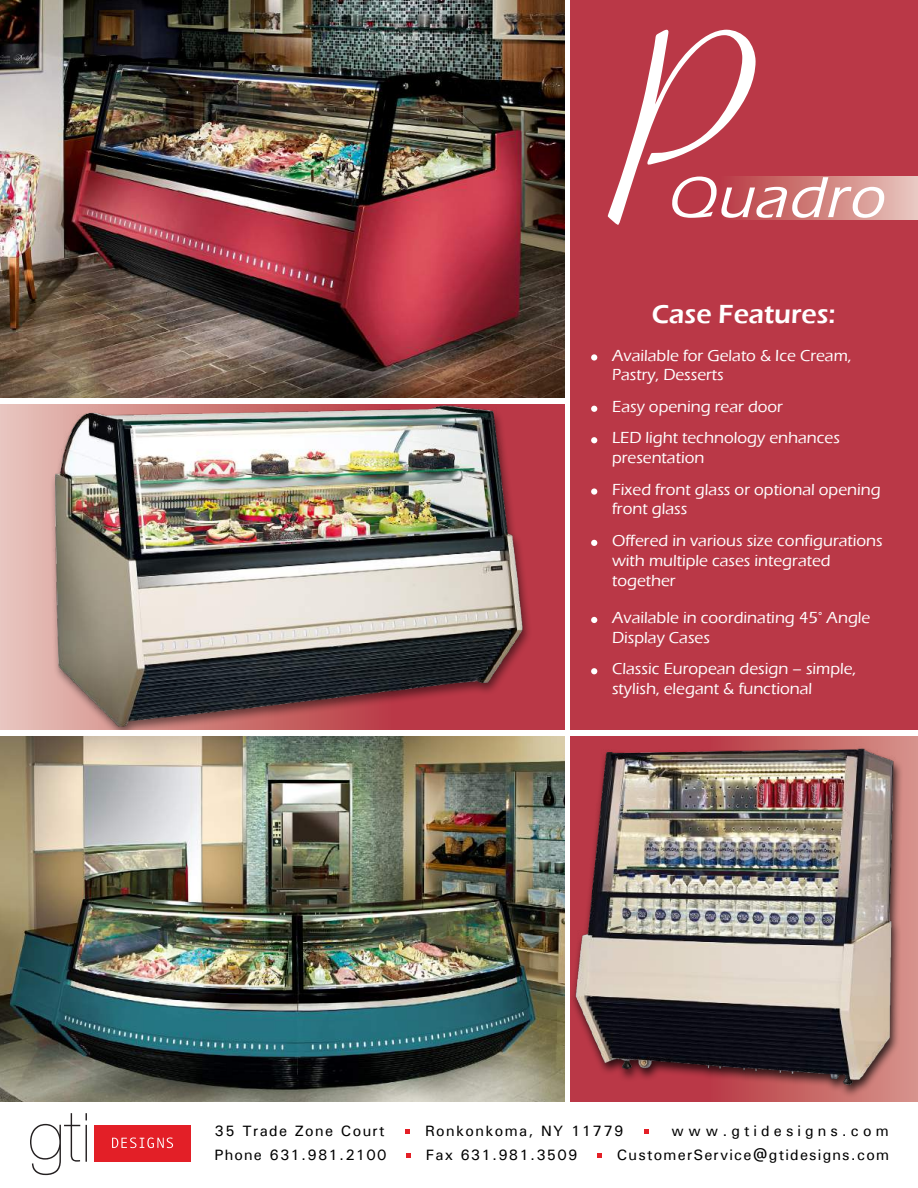
<style>
.page{position:relative;width:918px;height:1188px;background:#fff}
.page>*{position:absolute;margin:0;border:0;box-sizing:border-box;transform-origin:0 0}
.t1{font:225px "Coronet";color:#fff}
.t2{font:italic 500 60px "Eras ITC";color:#fff}
.t3{font:600 27px "Eras ITC";color:#fff}
.t4{font:500 16.5px/19.8px "Eras ITC";color:#fff}
.t5{font:500 15px "Univers";letter-spacing:.08em;color:#000}
.t6{font:500 15px "Univers";letter-spacing:.27em;color:#000}
</style>
<div class="page">
<div style="left:570px;top:0;width:348px;height:732px;background:#ba3847"></div>
<svg style="left:0;top:404px;width:565px;height:326px"></svg>
<img style="left:30px;top:404px;width:531px;height:326px">
<img style="left:0;top:0;width:565px;height:398px">
<img style="left:0;top:736px;width:918px;height:366px">
<div style="left:570px;top:747px;width:333px;height:351px;background:#000;opacity:.75"></div>
<div style="left:565px;top:0;width:5px;height:1106px;background:#fff"></div>
<div style="left:0;top:730px;width:918px;height:6px;background:#fff"></div>
<svg style="left:733px;top:176px;width:185px;height:43px"></svg>
<div style="left:591px;top:354px;width:6px;height:7px;background:#fff;border-radius:50%"></div>
<svg style="left:591px;top:406px;width:6px;height:6px"></svg>
<svg style="left:591px;top:437px;width:6px;height:6px"></svg>
<div style="left:591px;top:488px;width:6px;height:7px;background:#fff;border-radius:50%"></div>
<svg style="left:591px;top:540px;width:6px;height:6px"></svg>
<svg style="left:591px;top:617px;width:6px;height:6px"></svg>
<svg style="left:591px;top:668px;width:6px;height:6px"></svg>
<svg style="left:405px;top:1129px;width:5px;height:4px"></svg>
<svg style="left:644px;top:1129px;width:4px;height:4px"></svg>
<svg style="left:406px;top:1153px;width:5px;height:4px"></svg>
<svg style="left:597px;top:1153px;width:5px;height:4px"></svg>
<svg style="left:30px;top:1113px;width:50px;height:62px"></svg>
<hr style="left:86px;top:1125px;width:1px;height:37px;background:#231f20">
<div style="left:94px;top:1125px;width:97px;height:37px;background:#e31f27"></div>
<svg style="left:112px;top:1138px;width:61px;height:10px"></svg>
<h1 class="t1" style="left:591px;top:-16px;width:122px">P</h1>
<h2 class="t2" style="left:666px;top:164px;width:233px">Quadro</h2>
<h3 class="t3" style="left:652px;top:299px;width:185px">Case Features:</h3>
<p class="t4" style="left:612px;top:345px;width:241px">Available for Gelato &amp; Ice Cream,<br>Pastry, Desserts</p>
<p class="t4" style="left:612px;top:391px;width:229px;line-height:31.5px">Easy opening rear door<br>LED light technology enhances</p>
<p class="t4" style="left:612px;top:442px;width:270px;line-height:31.5px">presentation<br>Fixed front glass or optional opening</p>
<p class="t4" style="left:612px;top:493px;width:272px;line-height:31.5px">front glass<br>Offered in various size configurations</p>
<p class="t4" style="left:612px;top:551px;width:220px">with multiple cases integrated together</p>
<p class="t4" style="left:612px;top:608px;width:260px">Available in coordinating 45° Angle<br>Display Cases</p>
<p class="t4" style="left:612px;top:659px;width:246px">Classic European design – simple, stylish, elegant &amp; functional</p>
<p class="t5" style="left:215px;top:1122px;width:172px">35 Trade Zone Court</p>
<p class="t5" style="left:425px;top:1122px;width:200px">Ronkonkoma, NY 11779</p>
<p class="t6" style="left:671px;top:1122px;width:219px">www.gtidesigns.com</p>
<p class="t5" style="left:215px;top:1146px;width:173px">Phone 631.981.2100</p>
<p class="t5" style="left:426px;top:1146px;width:153px">Fax 631.981.3509</p>
<p class="t5" style="left:617px;top:1146px;width:274px">CustomerService@gtidesigns.com</p>
</div>
